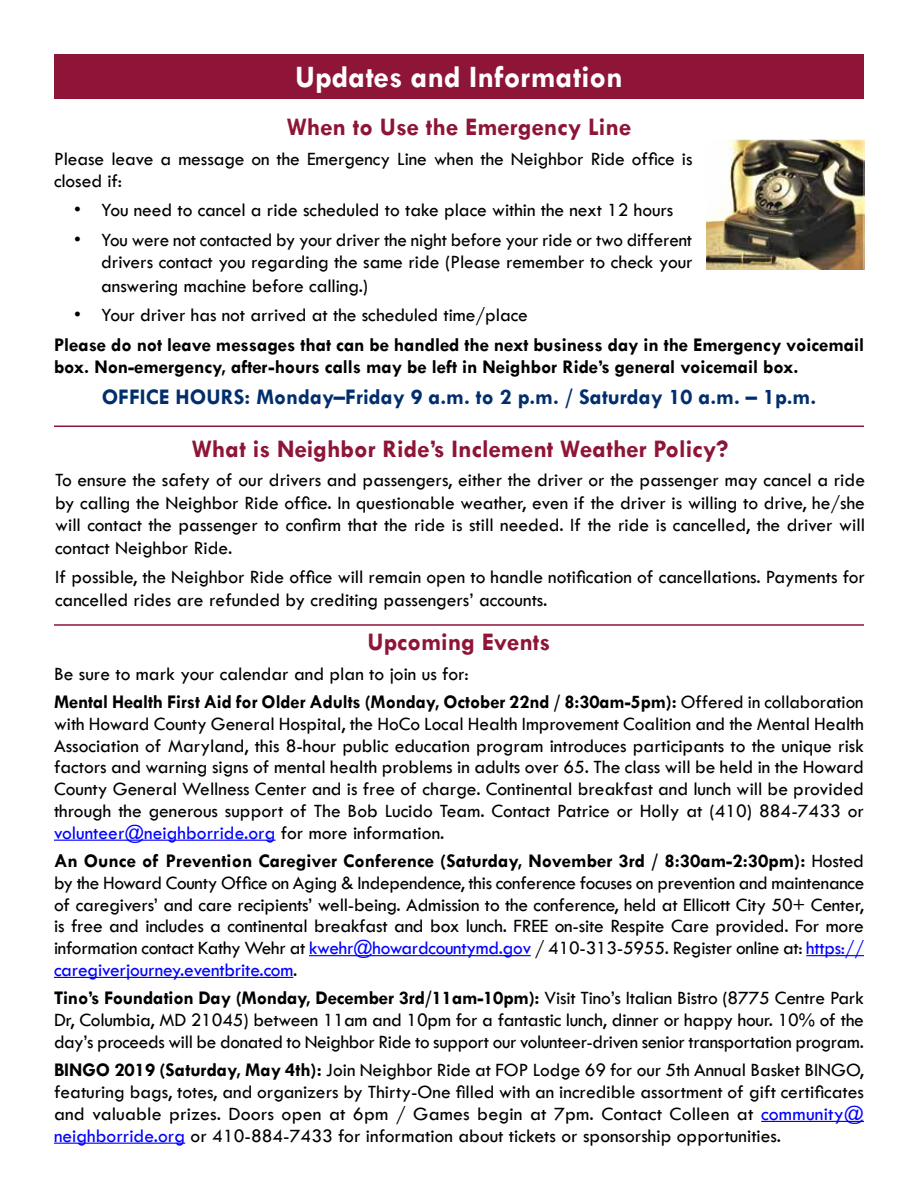
<style>
.page{position:relative;width:918px;height:1188px;background:#fff}
.page>*{position:absolute;margin:0;border:0;box-sizing:border-box;transform-origin:0 0}
.t1{font:700 31.5px "Tw Cen";color:#fff}
.t2{font:700 25.5px "Tw Cen";color:#8e1537}
.t3{font:700 22.5px "Tw Cen";color:#002e6d}
.t4{font:19.5px/21.8px "Tw Cen";letter-spacing:-.005em;color:#000;text-align:justify}
.t5{font:700 19.5px/22.5px "Tw Cen";letter-spacing:-.005em;color:#000}
.s1{font-weight:400}
.s2{color:#00f}
.s3{font-weight:700}
</style>
<div class="page">
<div style="left:54px;top:54px;width:810px;height:45px;background:#8e1537"></div>
<hr style="left:54px;top:426px;width:810px;height:1px;background:#8e1537">
<hr style="left:54px;top:624px;width:810px;height:2px;background:#8e1537">
<img style="left:706px;top:140px;width:159px;height:130px">
<hr style="left:54px;top:840px;width:222px;height:1px;background:#00f">
<hr style="left:309px;top:955px;width:222px;height:1px;background:#00f">
<hr style="left:806px;top:955px;width:58px;height:1px;background:#00f">
<hr style="left:54px;top:977px;width:239px;height:1px;background:#00f">
<hr style="left:761px;top:1121px;width:103px;height:1px;background:#00f">
<hr style="left:54px;top:1143px;width:131px;height:1px;background:#00f">
<h1 class="t1" style="left:295px;top:58px;width:329px">Updates and Information</h1>
<h2 class="t2" style="left:287px;top:112px;width:346px">When to Use the Emergency Line</h2>
<p class="t4" style="left:54px;top:147px;width:640px;line-height:22.5px">Please leave a message on the Emergency Line when the Neighbor Ride office is closed if:</p>
<p class="t4" style="left:74px;top:199px;width:601px">• You need to cancel a ride scheduled to take place within the next 12 hours</p>
<p class="t4" style="left:101px;top:228px;width:593px;line-height:23.2px;text-indent:-27px">• You were not contacted by your driver the night before your ride or two different drivers contact you regarding the same ride (Please remember to check your answering machine before calling.)</p>
<p class="t4" style="left:74px;top:304px;width:455px">• Your driver has not arrived at the scheduled time/place</p>
<p class="t5" style="left:54px;top:333px;width:812px">Please do not leave messages that can be handled the next business day in the Emergency voicemail box. Non-emergency, after-hours calls may be left in Neighbor Ride’s general voicemail box.</p>
<p class="t3" style="left:102px;top:383px;width:716px">OFFICE HOURS: Monday–Friday 9 a.m. to 2 p.m. / Saturday 10 a.m. – 1p.m.</p>
<h2 class="t2" style="left:192px;top:434px;width:538px">What is Neighbor Ride’s Inclement Weather Policy?</h2>
<p class="t4" style="left:55px;top:469px;width:812px;line-height:22.5px">To ensure the safety of our drivers and passengers, either the driver or the passenger may cancel a ride by calling the Neighbor Ride office. In questionable weather, even if the driver is willing to drive, he/she will contact the passenger to confirm that the ride is still needed. If the ride is cancelled, the driver will contact Neighbor Ride.</p>
<p class="t4" style="left:55px;top:566px;width:812px;line-height:22.5px">If possible, the Neighbor Ride office will remain open to handle notification of cancellations. Payments for cancelled rides are refunded by crediting passengers’ accounts.</p>
<h2 class="t2" style="left:368px;top:627px;width:184px">Upcoming Events</h2>
<p class="t5" style="left:54px;top:659px;width:811px;line-height:28.5px"><span class="s1">Be sure to mark your calendar and plan to join us for:<br></span>Mental Health First Aid for Older Adults (Monday, October 22nd / 8:30am-5pm): <span class="s1">Offered in collaboration</span></p>
<p class="t4" style="left:54px;top:713px;width:812px">with Howard County General Hospital, the HoCo Local Health Improvement Coalition and the Mental Health Association of Maryland, this 8-hour public education program introduces participants to the unique risk factors and warning signs of mental health problems in adults over 65. The class will be held in the Howard County General Wellness Center and is free of charge. Continental breakfast and lunch will be provided through the generous support of The Bob Lucido Team. Contact Patrice or Holly at (410) 884-7433 or <span class="s2">volunteer@neighborride.org</span> for more information.</p>
<p class="t4" style="left:54px;top:850px;width:812px"><span class="s3">An Ounce of Prevention Caregiver Conference (Saturday, November 3rd / 8:30am-2:30pm):</span> Hosted by the Howard County Office on Aging &amp; Independence, this conference focuses on prevention and maintenance of caregivers’ and care recipients’ well-being. Admission to the conference, held at Ellicott City 50+ Center, is free and includes a continental breakfast and box lunch. FREE on-site Respite Care provided. For more information contact Kathy Wehr at <span class="s2">kwehr@howardcountymd.gov</span> / 410-313-5955. Register online at: <span class="s2">https:// caregiverjourney.eventbrite.com</span>.</p>
<p class="t4" style="left:54px;top:987px;width:812px"><span class="s3">Tino’s Foundation Day (Monday, December 3rd/11am-10pm):</span> Visit Tino’s Italian Bistro (8775 Centre Park Dr, Columbia, MD 21045) between 11am and 10pm for a fantastic lunch, dinner or happy hour. 10% of the day’s proceeds will be donated to Neighbor Ride to support our volunteer-driven senior transportation program.</p>
<p class="t4" style="left:54px;top:1059px;width:812px"><span class="s3">BINGO 2019 (Saturday, May 4th):</span> Join Neighbor Ride at FOP Lodge 69 for our 5th Annual Basket BINGO, featuring bags, totes, and organizers by Thirty-One filled with an incredible assortment of gift certificates and valuable prizes. Doors open at 6pm / Games begin at 7pm. Contact Colleen at <span class="s2">community@ neighborride.org</span> or 410-884-7433 for information about tickets or sponsorship opportunities.</p>
</div>
